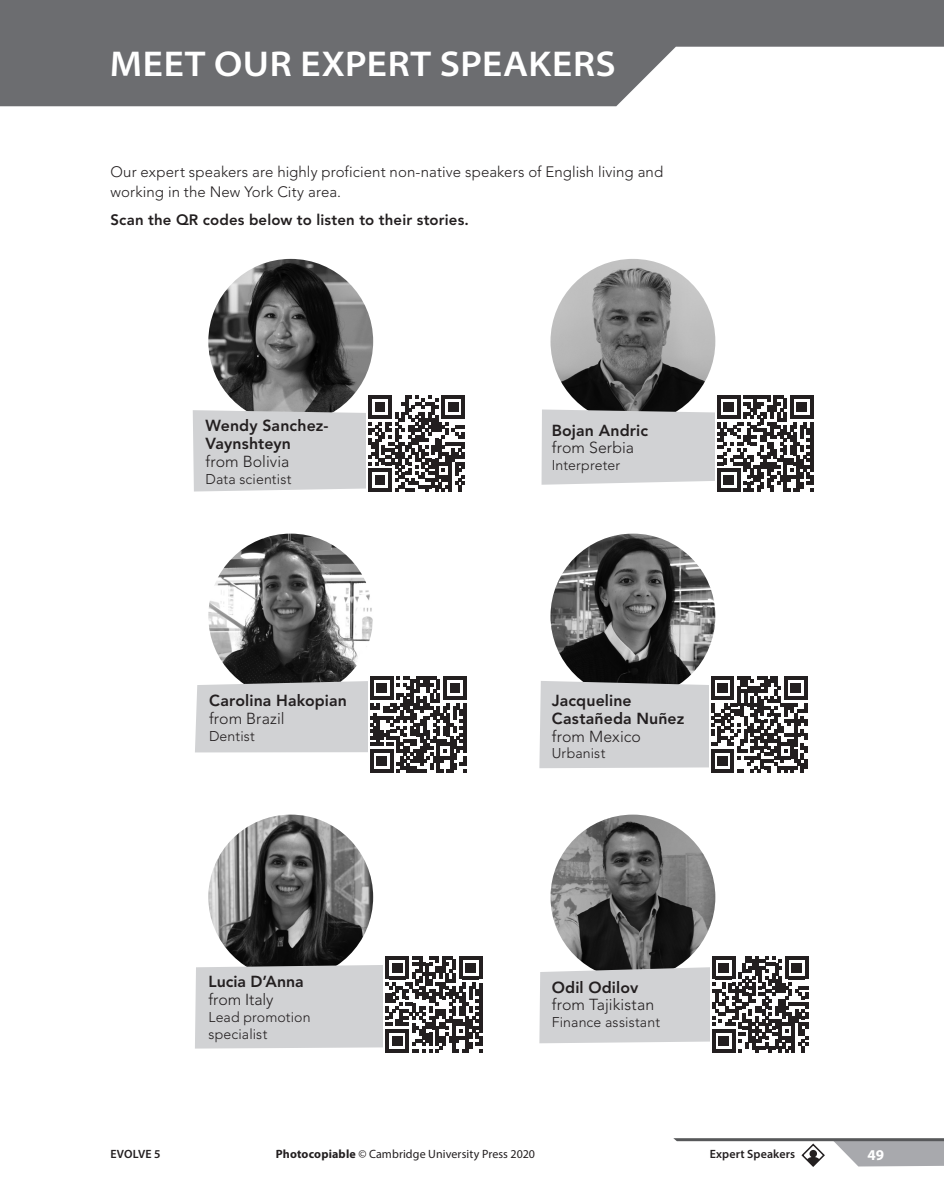
<style>
.page{position:relative;width:944px;height:1200px;background:#fff}
.page>*{position:absolute;margin:0;border:0;box-sizing:border-box;transform-origin:0 0}
.t1{font:600 semi-expanded 36px "Myriad Pro";letter-spacing:.02em;color:#fff}
.t2{font:800 15.9px/17.7px "Avenir LT Std";letter-spacing:.01em;color:#231f20}
.t3{font:300 15.9px "Avenir LT Std";letter-spacing:.005em;color:#231f20}
.t4{font:300 15px/19.5px "Avenir LT Std";letter-spacing:.005em;color:#231f20}
.t5{font:800 15px "Avenir LT Std";letter-spacing:.01em;color:#231f20}
.t6{font:700 15px "Myriad Pro";color:#fff}
.t7{font:300 14.1px/17px "Avenir LT Std";letter-spacing:.01em;color:#231f20}
.t8{font:12px "Myriad Pro";letter-spacing:.005em;color:#231f20}
.t9{font:600 12px "Myriad Pro";letter-spacing:.015em;color:#231f20}
.s1{font-weight:700}
</style>
<div class="page">
<svg style="left:833px;top:1140px;width:111px;height:26px"></svg>
<hr style="left:675px;top:1137px;width:269px;height:3px;background:#57585a">
<svg style="left:801px;top:1143px;width:24px;height:24px"></svg>
<svg style="left:0;top:0;width:944px;height:106px;fill:#6c6d70"></svg>
<img style="left:208px;top:814px;width:165px;height:165px;border-radius:82px">
<svg style="left:385px;top:956px;width:98px;height:97px"></svg>
<svg style="left:195px;top:955px;width:287px;height:97px"></svg>
<img style="left:550px;top:814px;width:165px;height:165px;border-radius:82px">
<svg style="left:712px;top:956px;width:97px;height:97px"></svg>
<svg style="left:539px;top:955px;width:269px;height:97px"></svg>
<img style="left:208px;top:259px;width:165px;height:165px;border-radius:82px">
<svg style="left:368px;top:491px;width:94px;height:1px"></svg>
<svg style="left:193px;top:395px;width:272px;height:96px"></svg>
<img style="left:550px;top:259px;width:165px;height:165px;border-radius:82px">
<svg style="left:717px;top:395px;width:97px;height:97px"></svg>
<svg style="left:542px;top:395px;width:271px;height:96px"></svg>
<img style="left:550px;top:533px;width:165px;height:165px;border-radius:82px">
<svg style="left:711px;top:676px;width:97px;height:97px"></svg>
<svg style="left:539px;top:676px;width:268px;height:96px"></svg>
<img style="left:208px;top:533px;width:165px;height:165px;border-radius:82px">
<svg style="left:370px;top:676px;width:97px;height:97px"></svg>
<svg style="left:195px;top:676px;width:271px;height:96px"></svg>
<h1 class="t1" style="left:110px;top:41px;width:507px">MEET OUR EXPERT SPEAKERS</h1>
<p class="t4" style="left:111px;top:162px;width:554px">Our expert speakers are highly proficient non-native speakers of English living and working in the New York City area.</p>
<p class="t5" style="left:111px;top:211px;width:360px">Scan the QR codes below to listen to their stories.</p>
<p class="t2" style="left:206px;top:417px;width:124px">Wendy Sanchez-<br>Vaynshteyn</p>
<p class="t3" style="left:206px;top:452px;width:85px">from Bolivia</p>
<p class="t7" style="left:206px;top:470px;width:87px">Data scientist</p>
<p class="t2" style="left:209px;top:691px;width:139px">Carolina Hakopian</p>
<p class="t3" style="left:209px;top:708px;width:77px">from Brazil</p>
<p class="t7" style="left:209px;top:727px;width:47px">Dentist</p>
<p class="t2" style="left:209px;top:972px;width:97px">Lucia D’Anna</p>
<p class="t3" style="left:209px;top:989px;width:66px">from Italy</p>
<p class="t7" style="left:209px;top:1008px;width:104px">Lead promotion specialist</p>
<p class="t2" style="left:552px;top:421px;width:98px">Bojan Andric</p>
<p class="t3" style="left:552px;top:438px;width:84px">from Serbia</p>
<p class="t7" style="left:552px;top:457px;width:70px">Interpreter</p>
<p class="t2" style="left:552px;top:691px;width:134px">Jacqueline<br>Castañeda Nuñez</p>
<p class="t3" style="left:552px;top:726px;width:91px">from Mexico</p>
<p class="t7" style="left:552px;top:745px;width:55px">Urbanist</p>
<p class="t2" style="left:552px;top:978px;width:88px">Odil Odilov</p>
<p class="t3" style="left:552px;top:995px;width:104px">from Tajikistan</p>
<p class="t7" style="left:552px;top:1013px;width:110px">Finance assistant</p>
<p class="t9" style="left:111px;top:1145px;width:51px">EVOLVE 5</p>
<p class="t8" style="left:276px;top:1146px;width:261px"><span class="s1">Photocopiable</span> © Cambridge University Press 2020</p>
<p class="t9" style="left:710px;top:1145px;width:87px">Expert Speakers</p>
<p class="t6" style="left:867px;top:1144px;width:18px">49</p>
</div>
